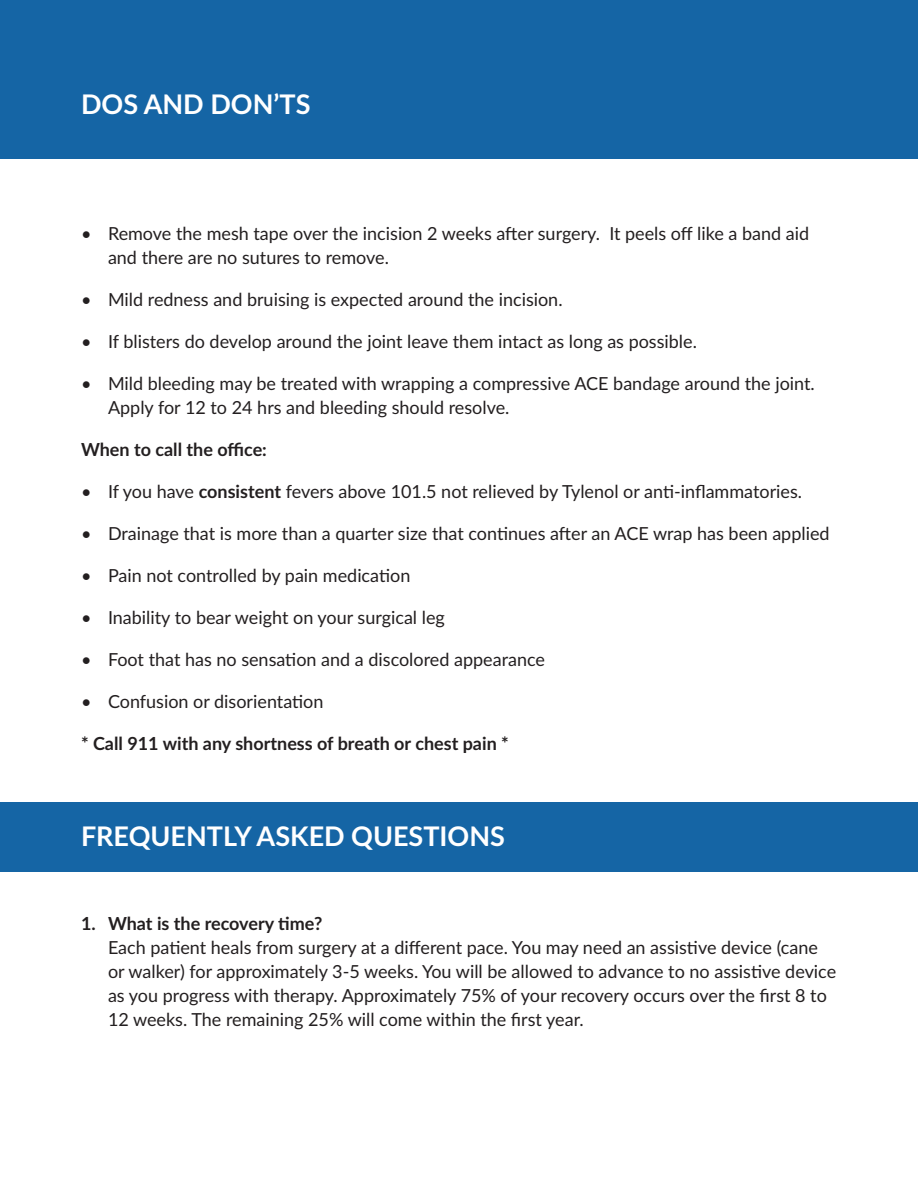
<style>
.page{position:relative;width:918px;height:1188px;background:#fff}
.page>*{position:absolute;margin:0;border:0;box-sizing:border-box;transform-origin:0 0}
.t1{font:700 27px "Lato";color:#fff}
.t2{font:18px/24px "Lato";color:#231f20}
.t3{font:700 18px "Lato";color:#231f20}
.s1{font-weight:700}
</style>
<div class="page">
<div style="left:0;top:802px;width:918px;height:70px;background:#1565a5"></div>
<div style="left:0;top:0;width:918px;height:159px;background:#1565a5"></div>
<p class="t1" style="left:81px;top:85px;width:231px">DOS AND DON’TS</p>
<p class="t2" style="left:108px;top:221px;width:703px;text-indent:-27px">• Remove the mesh tape over the incision 2 weeks after surgery. It peels off like a band aid and there are no sutures to remove.</p>
<p class="t2" style="left:81px;top:287px;width:483px">• Mild redness and bruising is expected around the incision.</p>
<p class="t2" style="left:81px;top:329px;width:617px">• If blisters do develop around the joint leave them intact as long as possible.</p>
<p class="t2" style="left:108px;top:371px;width:708px;text-indent:-27px">• Mild bleeding may be treated with wrapping a compressive ACE bandage around the joint.<br>Apply for 12 to 24 hrs and bleeding should resolve.</p>
<p class="t3" style="left:81px;top:437px;width:187px">When to call the office:</p>
<p class="t2" style="left:81px;top:479px;width:723px">• If you have <span class="s1">consistent</span> fevers above 101.5 not relieved by Tylenol or anti-inflammatories.</p>
<p class="t2" style="left:81px;top:521px;width:750px">• Drainage that is more than a quarter size that continues after an ACE wrap has been applied</p>
<p class="t2" style="left:81px;top:563px;width:331px">• Pain not controlled by pain medication</p>
<p class="t2" style="left:81px;top:605px;width:365px">• Inability to bear weight on your surgical leg</p>
<p class="t2" style="left:81px;top:647px;width:466px">• Foot that has no sensation and a discolored appearance</p>
<p class="t2" style="left:81px;top:689px;width:244px">• Confusion or disorientation</p>
<p class="t3" style="left:81px;top:731px;width:429px">* Call 911 with any shortness of breath or chest pain *</p>
<p class="t1" style="left:81px;top:817px;width:426px">FREQUENTLY ASKED QUESTIONS</p>
<p class="t2" style="left:108px;top:911px;width:730px;text-indent:-27px"><span class="s1">1. What is the recovery time?<br></span>Each patient heals from surgery at a different pace. You may need an assistive device (cane or walker) for approximately 3-5 weeks. You will be allowed to advance to no assistive device as you progress with therapy. Approximately 75% of your recovery occurs over the first 8 to 12 weeks. The remaining 25% will come within the first year.</p>
</div>
